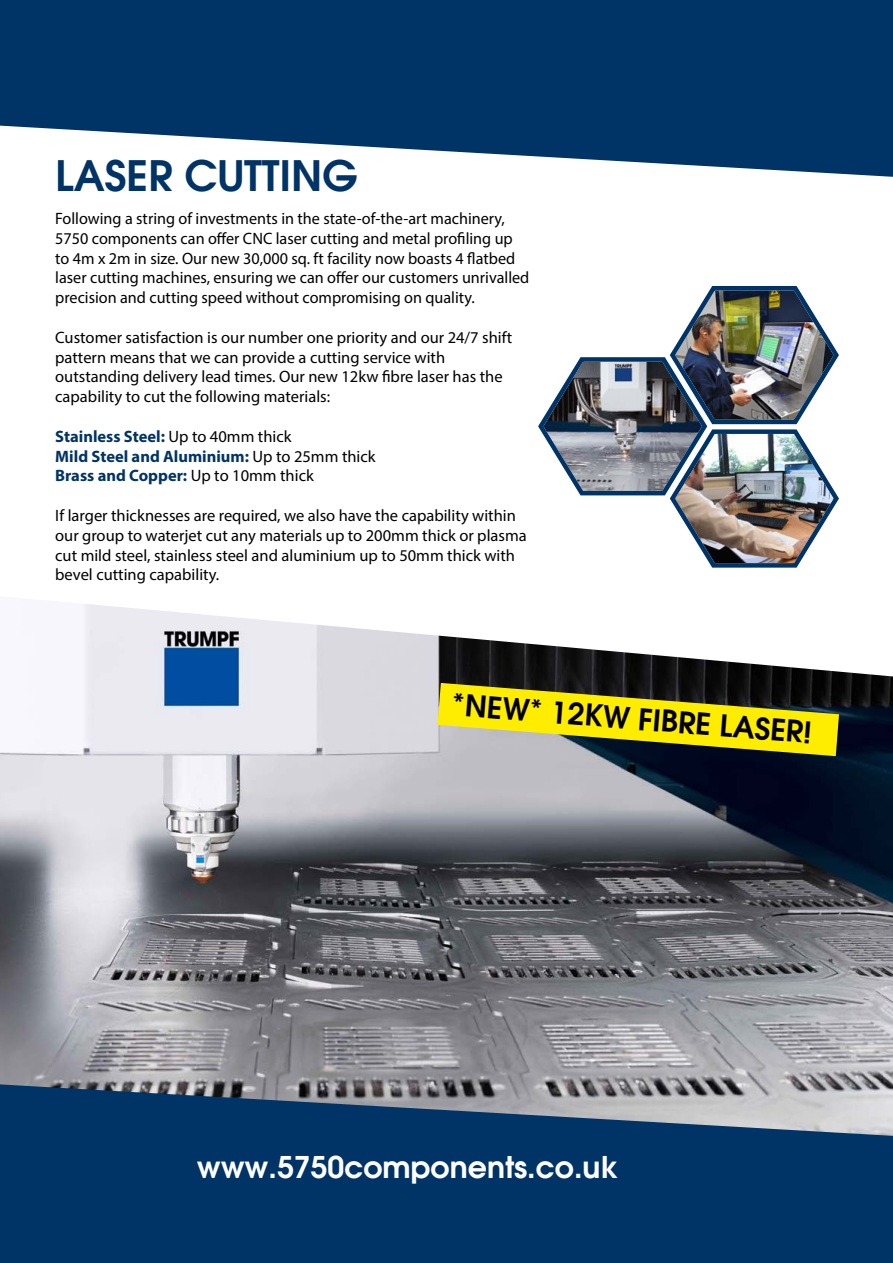
<style>
.page{position:relative;width:893px;height:1263px;background:#fff}
.page>*{position:absolute;margin:0;border:0;box-sizing:border-box;transform-origin:0 0}
.t1{font:600 42px "Avant Garde";color:#036}
.t2{font:600 30px "Avant Garde";color:#fff}
.t3{font:600 30px "Avant Garde";color:#000}
.t4{font:16.5px/19.8px "Myriad Pro";color:#000}
.t5{font:700 16.5px/19.8px "Myriad Pro";color:#036}
.s1{font-weight:400;color:#000}
</style>
<div class="page">
<img style="left:0;top:604px;width:893px;height:480px">
<svg style="left:0;top:0;width:893px;height:177px;background:#25507c"></svg>
<svg style="left:0;top:1084px;width:893px;height:179px;background:#18436f"></svg>
<img style="left:538px;top:286px;width:301px;height:282px">
<svg style="left:438px;top:683px;width:401px;height:73px;background:#aea520"></svg>
<h1 class="t1" style="left:55px;top:148px;width:304px">LASER CUTTING</h1>
<p class="t4" style="left:55px;top:208px;width:476px">Following a string of investments in the state-of-the-art machinery, 5750 components can offer CNC laser cutting and metal profiling up to 4m x 2m in size. Our new 30,000 sq. ft facility now boasts 4 flatbed laser cutting machines, ensuring we can offer our customers unrivalled precision and cutting speed without compromising on quality.</p>
<p class="t4" style="left:55px;top:327px;width:458px">Customer satisfaction is our number one priority and our 24/7 shift pattern means that we can provide a cutting service with outstanding delivery lead times. Our new 12kw fibre laser has the capability to cut the following materials:</p>
<p class="t5" style="left:55px;top:426px;width:322px">Stainless Steel: <span class="s1">Up to 40mm thick<br></span>Mild Steel and Aluminium: <span class="s1">Up to 25mm thick<br></span>Brass and Copper: <span class="s1">Up to 10mm thick</span></p>
<p class="t4" style="left:55px;top:505px;width:473px">If larger thicknesses are required, we also have the capability within our group to waterjet cut any materials up to 200mm thick or plasma cut mild steel, stainless steel and aluminium up to 50mm thick with bevel cutting capability.</p>
<h2 class="t3" style="left:454px;top:682px;width:363px;rotate:5deg">*NEW* 12KW FIBRE LASER!</h2>
<h2 class="t2" style="left:197px;top:1146px;width:423px">www.5750components.co.uk</h2>
</div>
